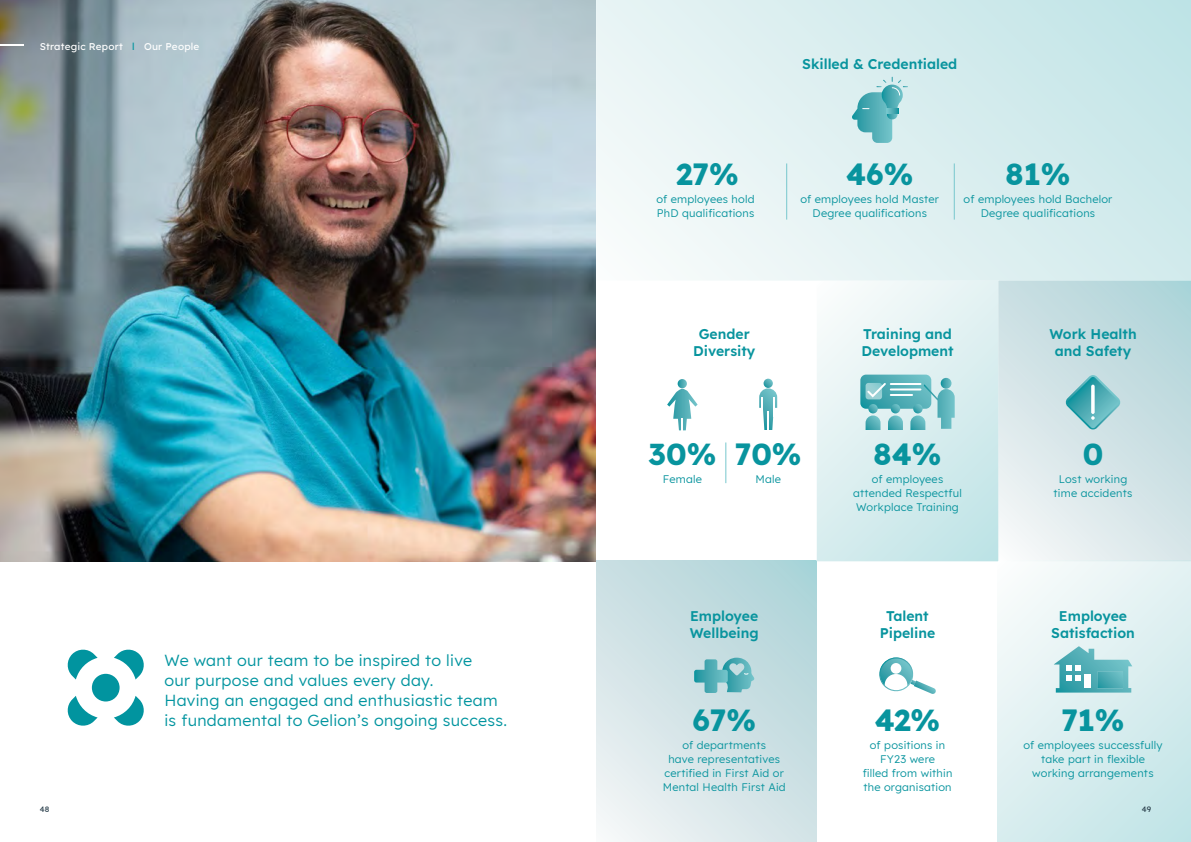
<style>
.page{position:relative;width:1191px;height:842px;background:#fff}
.page>*{position:absolute;margin:0;border:0;box-sizing:border-box;transform-origin:0 0}
.t1{font:700 30px "Lexend";color:#08949e}
.t2{font:16px/20px "Lexend";letter-spacing:.02em;color:#01949f}
.t3{font:600 14px/17px "Lexend";color:#08949e;text-align:center}
.t4{font:11px/14px "Lexend";letter-spacing:.02em;color:#08949e;text-align:center}
.t5{font:500 10px "Lexend";letter-spacing:.02em;color:#fff}
.t6{font:500 8px "Lexend";color:#2a3f4c}
.s1{color:#01949f}
</style>
<div class="page">
<img style="left:0;top:0;width:595px;height:562px">
<svg style="left:114px;top:649px;width:30px;height:30px"></svg>
<svg style="left:114px;top:696px;width:30px;height:30px"></svg>
<div style="left:92px;top:674px;width:28px;height:27px;background:#01949f;border-radius:50%"></div>
<svg style="left:67px;top:649px;width:31px;height:30px"></svg>
<svg style="left:67px;top:696px;width:31px;height:30px"></svg>
<svg style="left:0;top:45px;width:24px;height:1px"></svg>
<div style="left:596px;top:0;width:595px;height:281px;background:linear-gradient(to right,#f2f8f8,#c7e6e9)"></div>
<svg style="left:851px;top:77px;width:56px;height:66px;background:#93cdd1"></svg>
<hr style="left:786px;top:163px;width:1px;height:57px;background:#77c7cd">
<hr style="left:953px;top:163px;width:1px;height:57px;background:#77c7cd">
<svg style="left:998px;top:281px;width:193px;height:280px;background:#d0e3e6"></svg>
<div style="left:997px;top:561px;width:194px;height:281px;background:linear-gradient(to bottom,#f0f7f8,#cbe8ea)"></div>
<svg style="left:596px;top:561px;width:220px;height:281px;background:#cfe2e5"></svg>
<svg style="left:816px;top:281px;width:182px;height:280px;background:#dceff0"></svg>
<svg style="left:879px;top:657px;width:57px;height:37px"></svg>
<svg style="left:860px;top:375px;width:94px;height:55px;background:#83c5cb"></svg>
<svg style="left:1065px;top:375px;width:55px;height:55px;background:#88c5cb"></svg>
<svg style="left:694px;top:658px;width:60px;height:35px;background:#78bdc4"></svg>
<svg style="left:1053px;top:646px;width:79px;height:47px;background:#86c6cc"></svg>
<hr style="left:725px;top:442px;width:1px;height:41px;background:#77c7cd">
<svg style="left:759px;top:379px;width:18px;height:51px"></svg>
<svg style="left:667px;top:379px;width:30px;height:52px"></svg>
<p class="t5" style="left:40px;top:39px;width:161px">Strategic Report <span class="s1">l</span> Our People</p>
<h2 class="t2" style="left:164px;top:649px;width:344px">We want our team to be inspired to live<br>our purpose and values every day.<br>Having an engaged and enthusiastic team is fundamental to Gelion’s ongoing success.</h2>
<p class="t3" style="left:802px;top:55px;width:156px">Skilled &amp; Credentialed</p>
<h1 class="t1" style="left:676px;top:150px;width:64px">27%</h1>
<h1 class="t1" style="left:846px;top:150px;width:69px">46%</h1>
<h1 class="t1" style="left:1005px;top:150px;width:66px">81%</h1>
<p class="t4" style="left:656px;top:191px;width:99px;text-align:left">of employees hold<br>PhD qualifications</p>
<p class="t4" style="left:800px;top:191px;width:140px">of employees hold Master<br>Degree qualifications</p>
<p class="t4" style="left:963px;top:191px;width:150px">of employees hold Bachelor<br>Degree qualifications</p>
<p class="t3" style="left:693px;top:324px;width:64px">Gender<br>Diversity</p>
<p class="t3" style="left:861px;top:324px;width:94px;text-align:left">Training and<br>Development</p>
<p class="t3" style="left:1049px;top:324px;width:89px">Work Health and Safety</p>
<h1 class="t1" style="left:648px;top:430px;width:155px">30% 70%</h1>
<h1 class="t1" style="left:873px;top:430px;width:69px">84%</h1>
<h1 class="t1" style="left:1082px;top:430px;width:22px">0</h1>
<p class="t4" style="left:663px;top:471px;width:41px">Female</p>
<p class="t4" style="left:755px;top:471px;width:27px">Male</p>
<p class="t4" style="left:853px;top:471px;width:110px">of employees attended Respectful<br>Workplace Training</p>
<p class="t4" style="left:1053px;top:471px;width:80px">Lost working time accidents</p>
<p class="t3" style="left:689px;top:606px;width:71px;text-align:left">Employee<br>Wellbeing</p>
<p class="t3" style="left:879px;top:606px;width:57px">Talent<br>Pipeline</p>
<p class="t3" style="left:1051px;top:606px;width:85px">Employee<br>Satisfaction</p>
<h1 class="t1" style="left:692px;top:696px;width:65px">67%</h1>
<h1 class="t1" style="left:874px;top:696px;width:67px">42%</h1>
<h1 class="t1" style="left:1061px;top:696px;width:64px">71%</h1>
<p class="t4" style="left:662px;top:737px;width:125px">of departments<br>have representatives certified in First Aid or<br>Mental Health First Aid</p>
<p class="t4" style="left:862px;top:737px;width:91px">of positions in<br>FY23 were<br>filled from within the organisation</p>
<p class="t4" style="left:1023px;top:737px;width:140px">of employees successfully take part in flexible working arrangements</p>
<p class="t6" style="left:40px;top:804px;width:11px">48</p>
<p class="t6" style="left:1141px;top:804px;width:11px">49</p>
</div>
